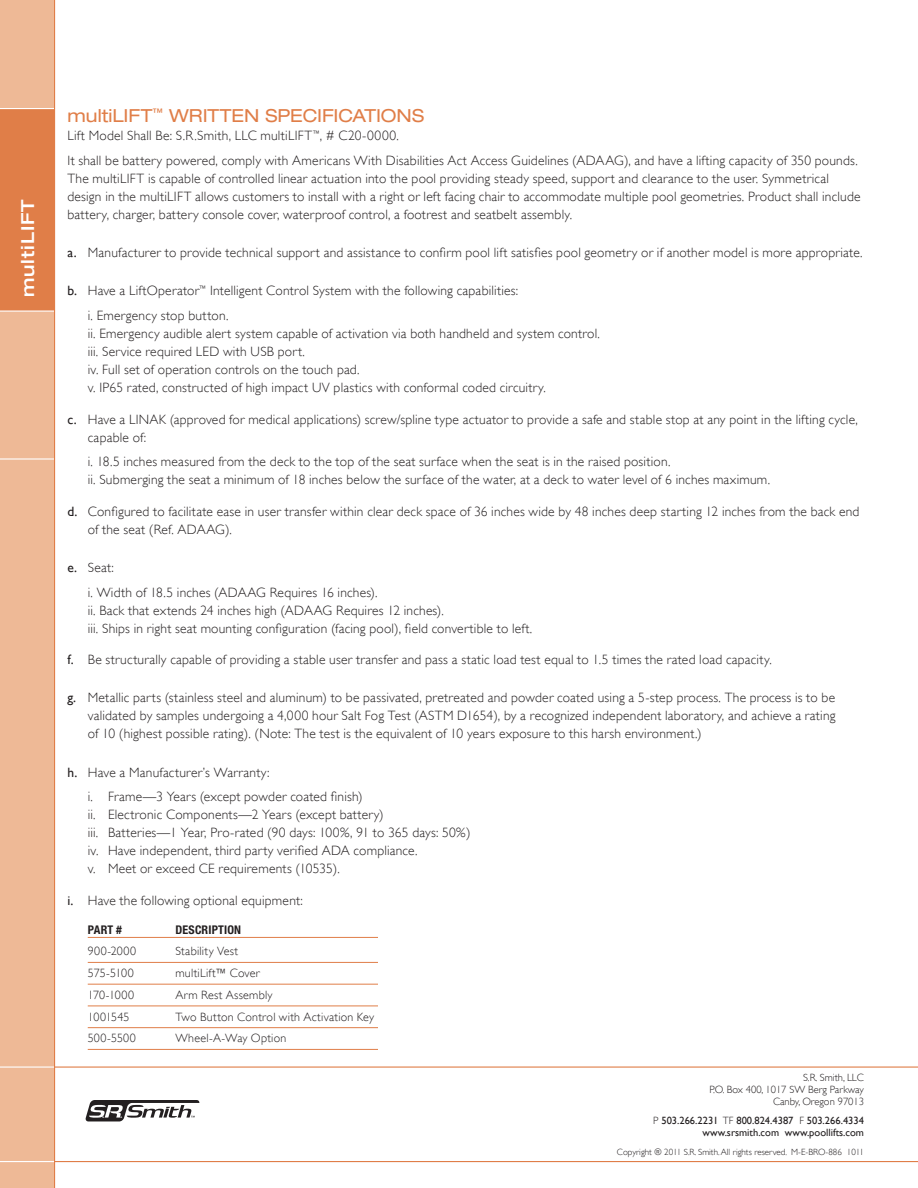
<style>
.page{position:relative;width:918px;height:1188px;background:#fff}
.page>*{position:absolute;margin:0;border:0;box-sizing:border-box;transform-origin:0 0}
.t1{font:expanded 18px "Helvetica Neue";letter-spacing:.005em;color:#e07e48}
.t2{font:500 expanded 18px "Helvetica Neue";letter-spacing:.05em;color:#fff}
.t3{font:300 13.5px/18px "Gill Sans";letter-spacing:.015em;color:#231f20}
.t4{font:300 12px "Gill Sans";letter-spacing:.02em;color:#231f20}
.t5{font:700 condensed 12px "Helvetica Neue";letter-spacing:.015em;color:#231f20}
.t6{font:300 12px "Gill Sans";letter-spacing:-.01em;color:#231f20}
.t7{font:10.5px/12px "Gill Sans";color:#231f20;text-align:right}
.t8{font:300 10.5px/12px "Gill Sans";color:#231f20;text-align:right}
.t9{font:300 9px "Gill Sans";color:#231f20}
.s1{font-weight:400}
.s2{font-weight:300}
</style>
<div class="page">
<div style="left:0;top:0;width:54px;height:1188px;background:#eeb996"></div>
<hr style="left:0;top:1066px;width:55px;height:2px;background:#fff">
<hr style="left:0;top:1161px;width:55px;height:1px;background:#fff">
<hr style="left:0;top:458px;width:55px;height:2px;background:#fff">
<hr style="left:54px;top:1066px;width:864px;height:2px;background:#e07e48">
<hr style="left:54px;top:1161px;width:864px;height:1px;background:#e07e48">
<svg style="left:86px;top:1100px;width:113px;height:21px"></svg>
<div style="left:0;top:109px;width:55px;height:201px;background:#e07e48"></div>
<hr style="left:0;top:108px;width:55px;height:1px;background:#fff">
<hr style="left:0;top:310px;width:55px;height:2px;background:#fff">
<hr style="left:54px;top:0;width:1px;height:1188px;background:#e07e48">
<hr style="left:88px;top:937px;width:290px;height:1px;background:#e07e48">
<hr style="left:88px;top:962px;width:290px;height:1px;background:#e07e48">
<hr style="left:88px;top:984px;width:290px;height:1px;background:#e07e48">
<hr style="left:88px;top:1006px;width:290px;height:1px;background:#e07e48">
<hr style="left:88px;top:1027px;width:290px;height:1px;background:#e07e48">
<hr style="left:88px;top:1049px;width:290px;height:1px;background:#e07e48">
<h1 class="t2" style="left:16px;top:297px;width:99px;rotate:-90deg">multiLIFT</h1>
<h1 class="t1" style="left:68px;top:105px;width:134px">MULTILIFT<sup>™</sup> WRITTE</h1>
<h1 class="t1" style="left:244px;top:105px;width:58px">N SPECIFICATIO</h1>
<h1 class="t1" style="left:397px;top:105px;width:28px">NS</h1>
<p class="t3" style="left:67px;top:123px;width:792px;line-height:24.8px">Lift Model Shall Be: S.R.Smith, LLC multiLIFT<sup>™</sup>, # C20-0000.<br>It shall be battery powered, comply with Americans With Disabilities Act Access Guidelines (ADAAG), and have a lifting capacity of 350 pounds.</p>
<p class="t3" style="left:67px;top:169px;width:795px">The multiLIFT is capable of controlled linear actuation into the pool providing steady speed, support and clearance to the user. Symmetrical design in the multiLIFT allows customers to install with a right or left facing chair to accommodate multiple pool geometries. Product shall include battery, charger, battery console cover, waterproof control, a footrest and seatbelt assembly.</p>
<p class="t3" style="left:67px;top:244px;width:797px"><span class="s1">a.</span> Manufacturer to provide technical support and assistance to confirm pool lift satisfies pool geometry or if another model is more appropriate.</p>
<p class="t3" style="left:88px;top:278px;width:432px;line-height:24.8px;text-indent:-20px"><span class="s1">b.</span> Have a LiftOperator<sup>™</sup> Intelligent Control System with the following capabilities: i. Emergency stop button.</p>
<p class="t3" style="left:88px;top:325px;width:514px">ii. Emergency audible alert system capable of activation via both handheld and system control. iii. Service required LED with USB port.<br>iv. Full set of operation controls on the touch pad.<br>v. IP65 rated, constructed of high impact UV plastics with conformal coded circuitry.</p>
<p class="t3" style="left:88px;top:410px;width:772px;text-indent:-20px"><span class="s1">c.</span> Have a LINAK (approved for medical applications) screw/spline type actuator to provide a safe and stable stop at any point in the lifting cycle, capable of:</p>
<p class="t3" style="left:88px;top:453px;width:684px">i. 18.5 inches measured from the deck to the top of the seat surface when the seat is in the raised position.<br>ii. Submerging the seat a minimum of 18 inches below the surface of the water, at a deck to water level of 6 inches maximum.</p>
<p class="t3" style="left:88px;top:502px;width:773px;text-indent:-20px"><span class="s1">d.</span> Configured to facilitate ease in user transfer within clear deck space of 36 inches wide by 48 inches deep starting 12 inches from the back end of the seat (Ref. ADAAG).</p>
<p class="t3" style="left:88px;top:555px;width:291px;line-height:24.8px;text-indent:-20px"><span class="s1">e.</span> Seat:<br>i. Width of 18.5 inches (ADAAG Requires 16 inches).</p>
<p class="t3" style="left:88px;top:601px;width:446px">ii. Back that extends 24 inches high (ADAAG Requires 12 inches).<br>iii. Ships in right seat mounting configuration (facing pool), field convertible to left.</p>
<p class="t3" style="left:68px;top:651px;width:706px"><span class="s1">f.</span> Be structurally capable of providing a stable user transfer and pass a static load test equal to 1.5 times the rated load capacity.</p>
<p class="t3" style="left:88px;top:689px;width:749px;text-align:justify;text-indent:-20px"><span class="s1">g.</span> Metallic parts (stainless steel and aluminum) to be passivated, pretreated and powder coated using a 5-step process. The process is to be validated by samples undergoing a 4,000 hour Salt Fog Test (ASTM D1654), by a recognized independent laboratory, and achieve a rating of 10 (highest possible rating). (Note: The test is the equivalent of 10 years exposure to this harsh environment.)</p>
<p class="t3" style="left:88px;top:760px;width:277px;line-height:24.8px;text-indent:-20px"><span class="s1">h.</span> Have a Manufacturer’s Warranty:<br>i. Frame—3 Years (except powder coated finish)</p>
<p class="t3" style="left:88px;top:806px;width:384px">ii. Electronic Components—2 Years (except battery)<br>iii. Batteries—1 Year, Pro-rated (90 days: 100%, 91 to 365 days: 50%) iv. Have independent, third party verified ADA compliance.<br>v. Meet or exceed CE requirements (10535).</p>
<p class="t3" style="left:68px;top:891px;width:237px"><span class="s1">i.</span> Have the following optional equipment:</p>
<p class="t5" style="left:88px;top:922px;width:36px">PART #</p>
<p class="t5" style="left:175px;top:922px;width:67px">DESCRIPTION</p>
<p class="t4" style="left:88px;top:944px;width:50px">900-2000</p>
<p class="t4" style="left:175px;top:944px;width:64px">Stability Vest</p>
<p class="t4" style="left:88px;top:966px;width:48px">575-5100</p>
<p class="t4" style="left:175px;top:966px;width:86px">multiLift™ Cover</p>
<p class="t4" style="left:88px;top:988px;width:48px">170-1000</p>
<p class="t4" style="left:175px;top:988px;width:99px">Arm Rest Assembly</p>
<p class="t6" style="left:88px;top:1010px;width:43px">1001545</p>
<p class="t4" style="left:175px;top:1010px;width:200px">Two Button Control with Activation Key</p>
<p class="t4" style="left:88px;top:1031px;width:50px">500-5500</p>
<p class="t4" style="left:175px;top:1031px;width:112px">Wheel-A-Way Option</p>
<p class="t8" style="left:710px;top:1072px;width:156px">S.R. Smith, LLC<br>P.O. Box 400, 1017 SW Berg Parkway<br>Canby, Oregon 97013</p>
<p class="t7" style="left:653px;top:1114px;width:212px"><span class="s2">P</span> 503.266.2231 <span class="s2">TF</span> 800.824.4387 <span class="s2">F</span> 503.266.4334 www.srsmith.com www.poollifts.com</p>
<p class="t9" style="left:617px;top:1147px;width:249px">Copyright ® 2011 S.R. Smith. All rights reserved. M-E-BRO-886 1011</p>
</div>
